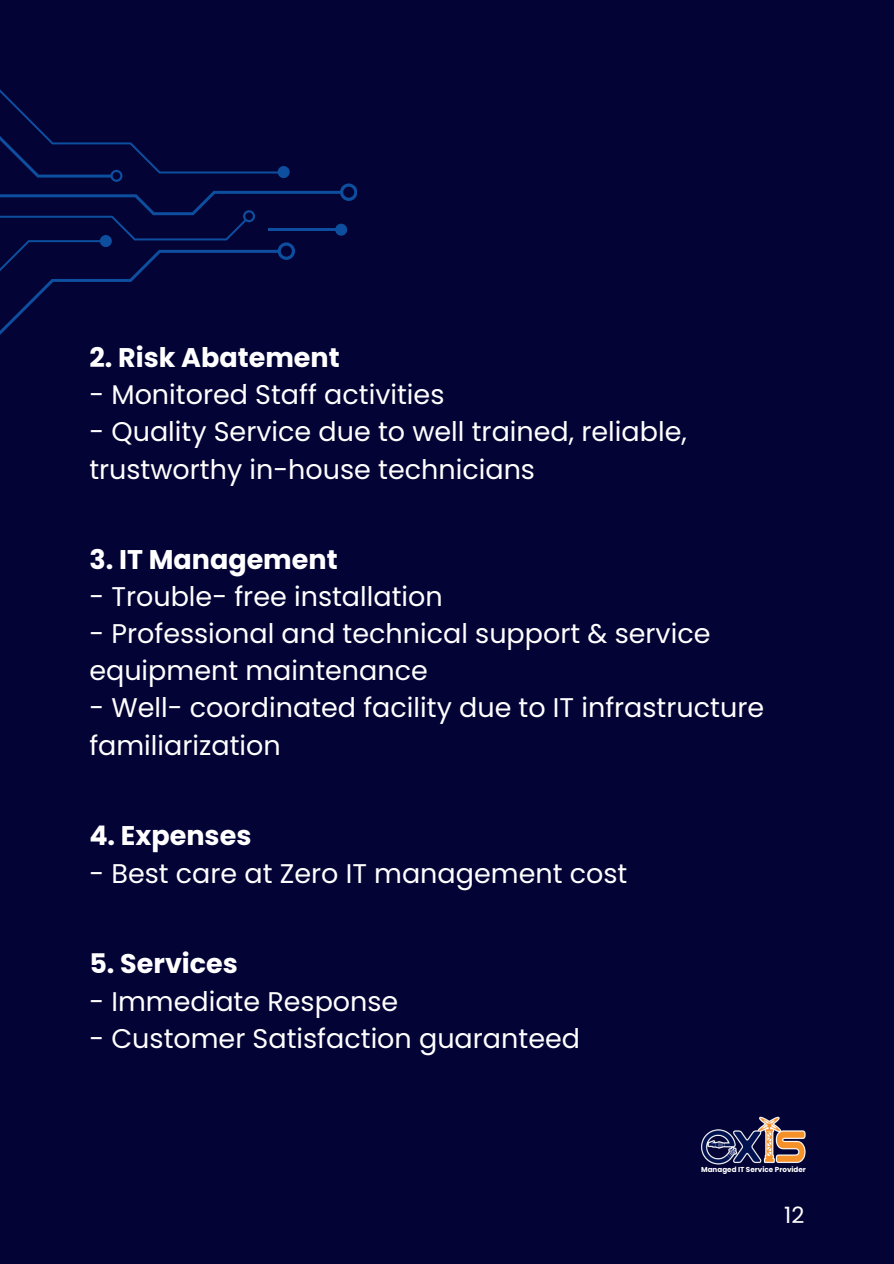
<style>
.page{position:relative;width:894px;height:1264px;background:#fff}
.page>*{position:absolute;margin:0;border:0;box-sizing:border-box;transform-origin:0 0}
.t1{font:27px/37.2px "Poppins";color:#fff}
.t2{font:700 27px "Poppins";color:#fff}
.t3{font:22.5px "Poppins";color:#fff}
.t4{font:700 7.2px "Poppins";color:#fff}
</style>
<div class="page">
<div style="left:0;top:0;width:893px;height:1263px;background:#030336"></div>
<svg style="left:341px;top:183px;width:16px;height:18px"></svg>
<div style="left:335px;top:224px;width:12px;height:12px;background:#0d4f9e;border-radius:50%"></div>
<svg style="left:0;top:89px;width:341px;height:246px;fill:#030336"></svg>
<img style="left:700px;top:1113px;width:106px;height:61px">
<p class="t2" style="left:89px;top:342px;width:252px">2. Risk Abatement</p>
<p class="t1" style="left:89px;top:376px;width:356px">- Monitored Staff activities</p>
<p class="t1" style="left:89px;top:413px;width:598px">- Quality Service due to well trained, reliable, trustworthy in-house technicians</p>
<p class="t2" style="left:89px;top:543px;width:250px">3. IT Management</p>
<p class="t1" style="left:89px;top:578px;width:355px">- Trouble- free installation</p>
<p class="t1" style="left:89px;top:615px;width:622px">- Professional and technical support &amp; service equipment maintenance</p>
<p class="t1" style="left:89px;top:689px;width:676px">- Well- coordinated facility due to IT infrastructure familiarization</p>
<p class="t2" style="left:89px;top:820px;width:163px">4. Expenses</p>
<p class="t1" style="left:89px;top:854px;width:539px">- Best care at Zero IT management cost</p>
<p class="t2" style="left:89px;top:948px;width:150px">5. Services</p>
<p class="t1" style="left:89px;top:982px;width:310px">- Immediate Response</p>
<p class="t1" style="left:89px;top:1019px;width:492px">- Customer Satisfaction guaranteed</p>
<p class="t4" style="left:701px;top:1165px;width:106px">Managed IT Service Provider</p>
<p class="t3" style="left:783px;top:1202px;width:22px">12</p>
</div>
